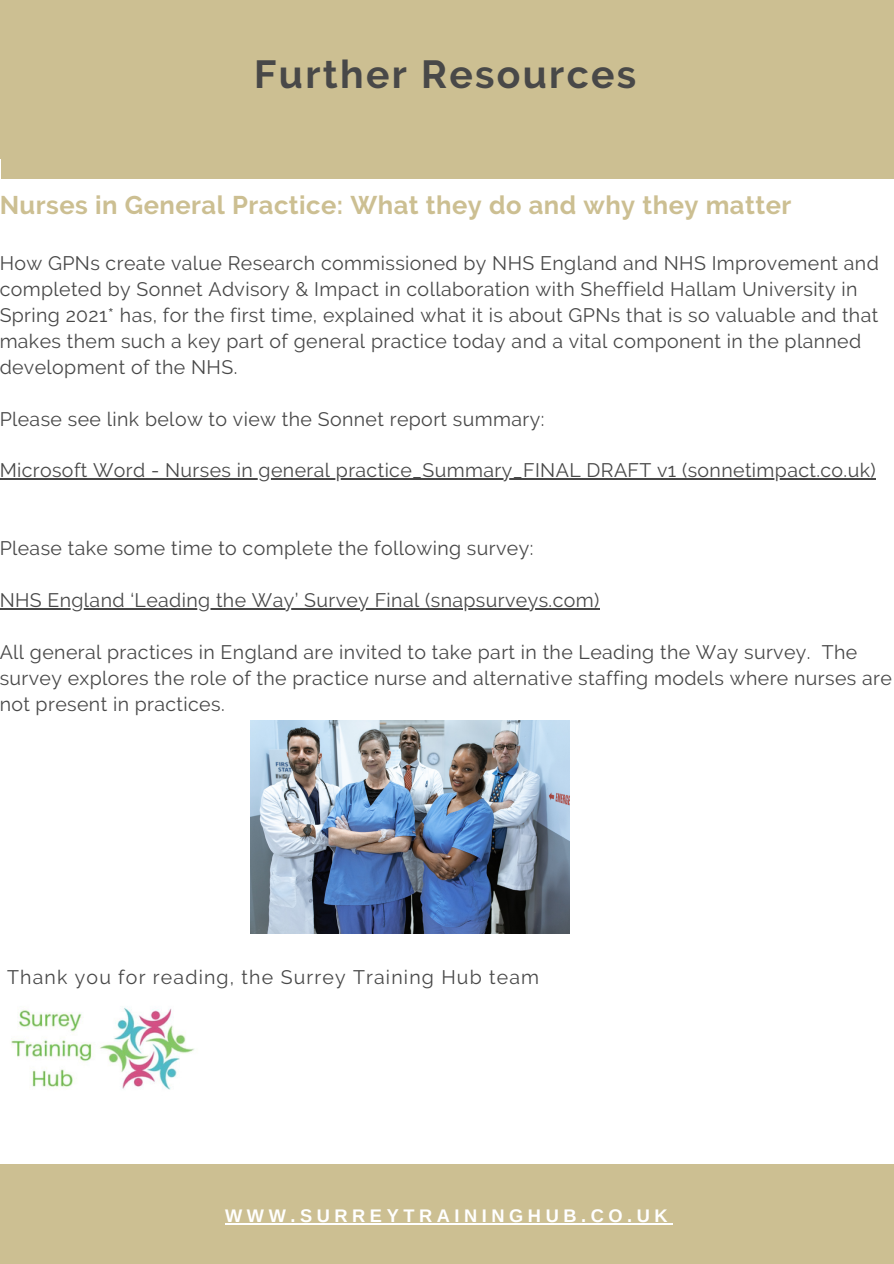
<style>
.page{position:relative;width:894px;height:1264px;background:#fff}
.page>*{position:absolute;margin:0;border:0;box-sizing:border-box;transform-origin:0 0}
.t1{font:700 39px "Raleway";letter-spacing:.06em;color:#484848}
.t2{font:700 25.5px "Raleway";letter-spacing:.02em;color:#ccbf92}
.t3{font:19.5px/26px "Raleway";letter-spacing:.02em;color:#484848}
.t4{font:19.5px "Raleway";letter-spacing:.06em;color:#484848}
.t5{font:700 18.15px "Arimo";letter-spacing:.25em;color:#fff}
</style>
<div class="page">
<div style="left:0;top:1164px;width:893px;height:99px;background:#ccbf92"></div>
<div style="left:0;top:0;width:893px;height:158px;background:#ccbf92"></div>
<div style="left:1px;top:20px;width:892px;height:158px;background:#ccbf92"></div>
<hr style="left:0;top:478px;width:875px;height:1px;background:#484848">
<hr style="left:0;top:608px;width:599px;height:1px;background:#484848">
<img style="left:11px;top:1007px;width:183px;height:83px">
<img style="left:251px;top:720px;width:318px;height:213px">
<hr style="left:225px;top:1222px;width:447px;height:2px;background:#fff">
<p class="t1" style="left:254px;top:51px;width:383px">Further Resources</p>
<p class="t2" style="left:0;top:190px;width:793px">Nurses in General Practice: What they do and why they matter</p>
<p class="t3" style="left:0;top:250px;width:880px">How GPNs create value Research commissioned by NHS England and NHS Improvement and completed by Sonnet Advisory &amp; Impact in collaboration with Sheffield Hallam University in Spring 2021* has, for the first time, explained what it is about GPNs that is so valuable and that makes them such a key part of general practice today and a vital component in the planned development of the NHS.</p>
<p class="t3" style="left:0;top:406px;width:546px">Please see link below to view the Sonnet report summary:</p>
<p class="t3" style="left:0;top:457px;width:877px">Microsoft Word - Nurses in general practice_Summary_FINAL DRAFT v1 (sonnetimpact.co.uk)</p>
<p class="t3" style="left:0;top:535px;width:535px">Please take some time to complete the following survey:</p>
<p class="t3" style="left:0;top:587px;width:601px">NHS England ‘Leading the Way’ Survey Final (snapsurveys.com)</p>
<p class="t3" style="left:0;top:639px;width:893px">All general practices in England are invited to take part in the Leading the Way survey. The survey explores the role of the practice nurse and alternative staffing models where nurses are not present in practices.</p>
<p class="t4" style="left:7px;top:965px;width:533px">Thank you for reading, the Surrey Training Hub team</p>
<p class="t5" style="left:225px;top:1205px;width:444px">WWW.SURREYTRAININGHUB.CO.UK</p>
</div>
